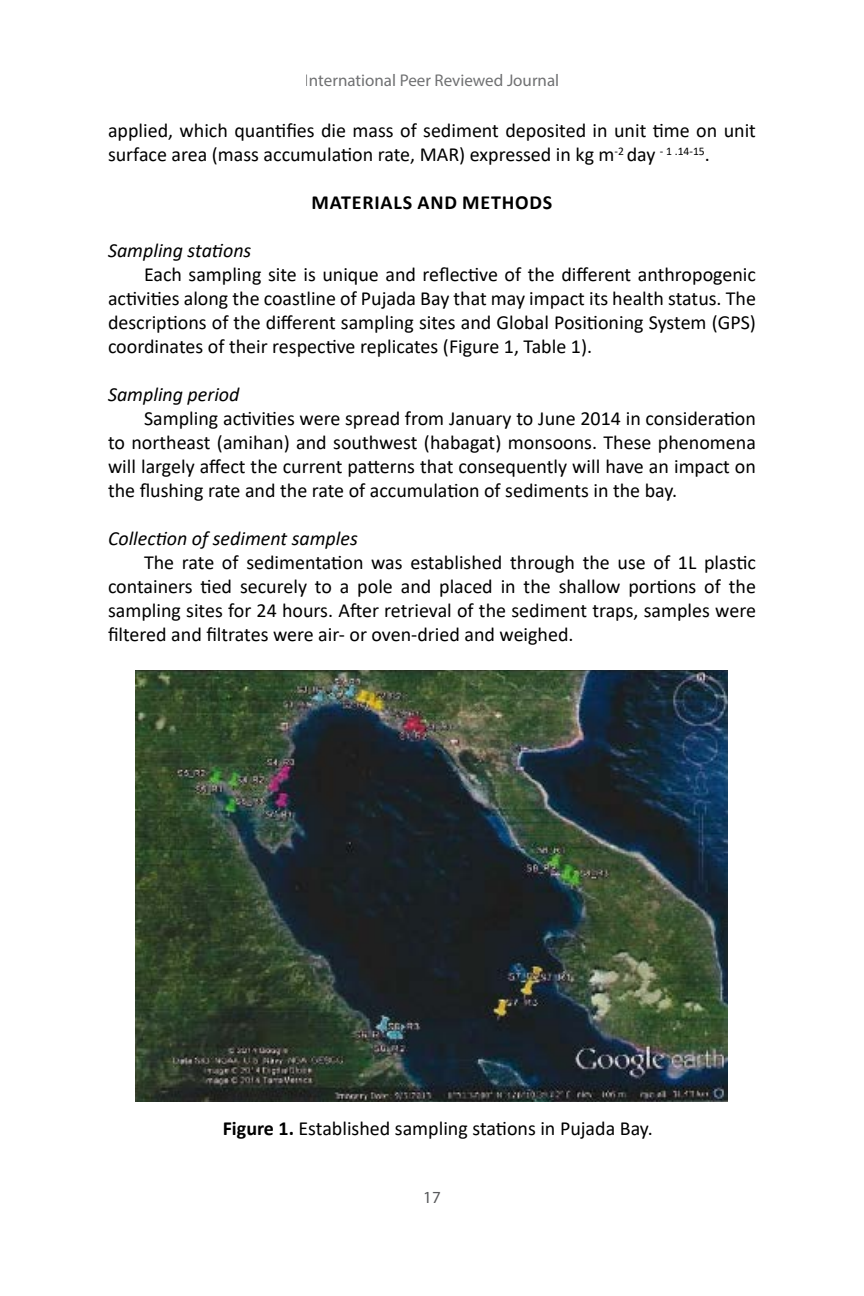
<style>
.page{position:relative;width:864px;height:1296px;background:#fff}
.page>*{position:absolute;margin:0;border:0;box-sizing:border-box;transform-origin:0 0}
.t1{font:20px/24px "Calibri";color:#000;text-align:justify}
.t2{font:italic 20px "Calibri";color:#000}
.t3{font:700 20px "Calibri";letter-spacing:.04em;color:#000}
.t4{font:17px "Myriad Pro";color:#58595b}
.s1{font-weight:700}
</style>
<div class="page">
<img style="left:135px;top:670px;width:592px;height:432px">
<p class="t4" style="left:305px;top:70px;width:256px">International Peer Reviewed Journal</p>
<p class="t1" style="left:108px;top:118px;width:649px">applied, which quantifies die mass of sediment deposited in unit time on unit surface area (mass accumulation rate, MAR) expressed in kg m<sup>-2</sup> day <sup>-</sup> <sup>1</sup> <sup>.14-15</sup>.</p>
<p class="t3" style="left:312px;top:189px;width:242px">MATERIALS AND METHODS</p>
<p class="t2" style="left:108px;top:237px;width:145px">Sampling stations</p>
<p class="t1" style="left:108px;top:262px;width:649px;text-indent:36px">Each sampling site is unique and reflective of the different anthropogenic activities along the coastline of Pujada Bay that may impact its health status. The descriptions of the different sampling sites and Global Positioning System (GPS) coordinates of their respective replicates (Figure 1, Table 1).</p>
<p class="t2" style="left:108px;top:381px;width:133px">Sampling period</p>
<p class="t1" style="left:108px;top:406px;width:649px;text-indent:36px">Sampling activities were spread from January to June 2014 in consideration to northeast (amihan) and southwest (habagat) monsoons. These phenomena will largely affect the current patterns that consequently will have an impact on the flushing rate and the rate of accumulation of sediments in the bay.</p>
<p class="t2" style="left:108px;top:525px;width:251px">Collection of sediment samples</p>
<p class="t1" style="left:108px;top:550px;width:650px;text-indent:36px">The rate of sedimentation was established through the use of 1L plastic containers tied securely to a pole and placed in the shallow portions of the sampling sites for 24 hours. After retrieval of the sediment traps, samples were filtered and filtrates were air- or oven-dried and weighed.</p>
<p class="t1" style="left:223px;top:1116px;width:431px"><span class="s1">Figure 1.</span> Established sampling stations in Pujada Bay.</p>
<p class="t4" style="left:423px;top:1187px;width:19px">17</p>
</div>
